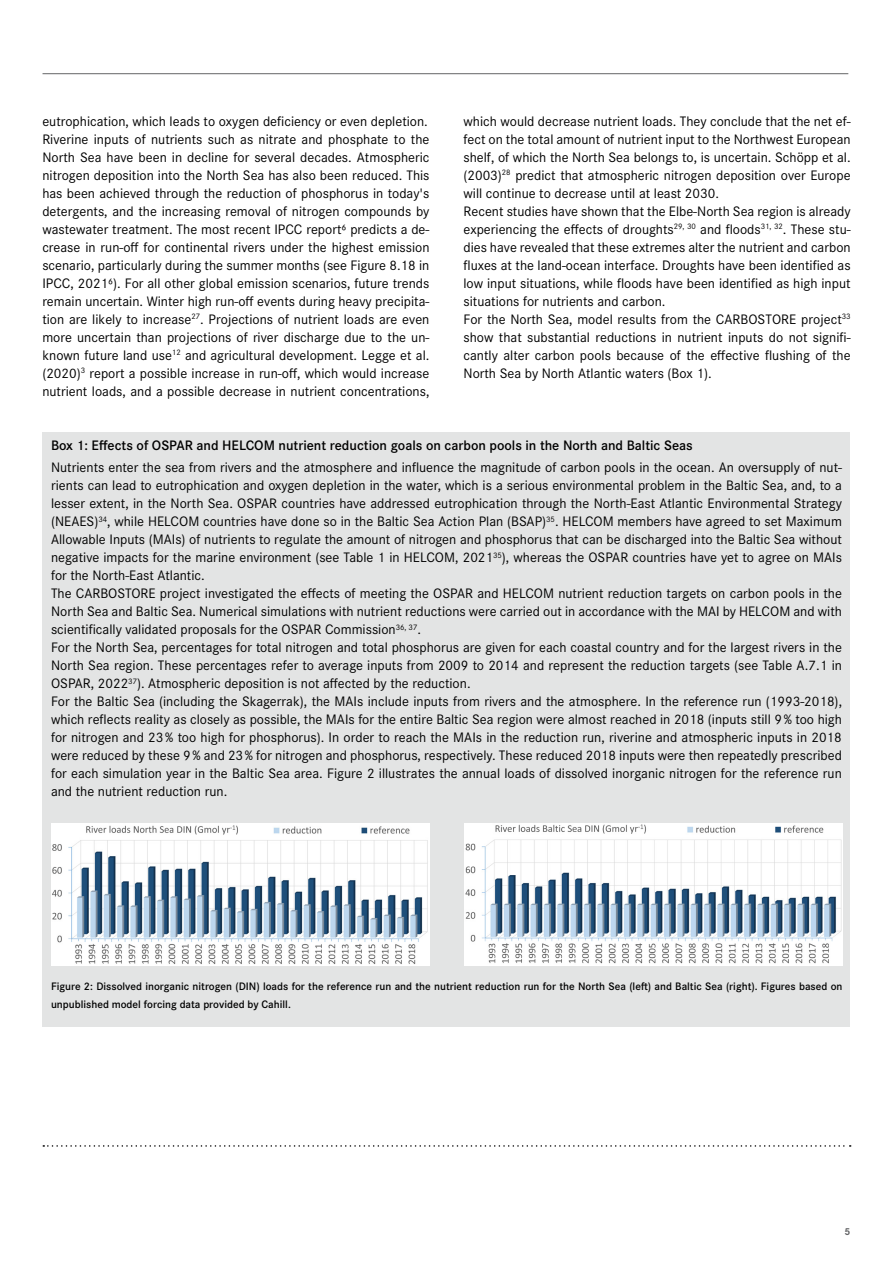
<style>
.page{position:relative;width:893px;height:1263px;background:#fff}
.page>*{position:absolute;margin:0;border:0;box-sizing:border-box;transform-origin:0 0}
.t1{font:14.25px/18px "Corporate S Pro";color:#000}
.t2{font:600 14.25px "Corporate S Pro";color:#000}
.t3{font:600 11.25px/18px "Corporate S Pro";color:#000}
.t4{font:700 10.5px "Corporate S Pro";color:#646567}
</style>
<div class="page">
<svg style="left:43px;top:1145px;width:808px;height:2px"></svg>
<hr style="left:43px;top:73px;width:805px;height:1px;background:#646567">
<div style="left:43px;top:432px;width:807px;height:594px;background:#e3e4e4"></div>
<img style="left:51px;top:824px;width:378px;height:141px">
<img style="left:464px;top:824px;width:378px;height:142px">
<p class="t1" style="left:42px;top:111px;width:389px;text-align:justify">eutrophication, which leads to oxygen deficiency or even depletion.<br>Riverine inputs of nutrients such as nitrate and phosphate to the North Sea have been in decline for several decades. Atmospheric nitrogen deposition into the North Sea has also been reduced. This has been achieved through the reduction of phosphorus in today's detergents, and the increasing removal of nitrogen compounds by wastewater treatment. The most recent IPCC report6 predicts a de&shy;crease in run-off for continental rivers under the highest emission scenario, particularly during the summer months (see Figure 8.18 in IPCC, 20216). For all other global emission scenarios, future trends remain uncertain. Winter high run-off events during heavy precipita&shy;tion are likely to increase<sup>27</sup>. Projections of nutrient loads are even more uncertain than projections of river discharge due to the un&shy;known future land use<sup>12</sup> and agricultural development. Legge et al. (2020)<sup>3</sup> report a possible increase in run-off, which would increase nutrient loads, and a possible decrease in nutrient concentrations,</p>
<p class="t1" style="left:463px;top:111px;width:389px">which would decrease nutrient loads. They conclude that the net ef&shy;fect on the total amount of nutrient input to the Northwest European shelf, of which the North Sea belongs to, is uncertain. Schöpp et al. (2003)<sup>28</sup> predict that atmospheric nitrogen deposition over Europe will continue to decrease until at least 2030.<br>Recent studies have shown that the Elbe-North Sea region is already experiencing the effects of droughts<sup>29,</sup> <sup>30</sup> and floods<sup>31,</sup> <sup>32</sup>. These stu&shy;dies have revealed that these extremes alter the nutrient and carbon fluxes at the land-ocean interface. Droughts have been identified as low input situations, while floods have been identified as high input situations for nutrients and carbon.<br>For the North Sea, model results from the CARBOSTORE project<sup>33 </sup>show that substantial reductions in nutrient inputs do not signifi&shy;cantly alter carbon pools because of the effective flushing of the North Sea by North Atlantic waters (Box 1).</p>
<p class="t2" style="left:51px;top:435px;width:643px">Box 1: Effects of OSPAR and HELCOM nutrient reduction goals on carbon pools in the North and Baltic Seas</p>
<p class="t1" style="left:51px;top:458px;width:792px">Nutrients enter the sea from rivers and the atmosphere and influence the magnitude of carbon pools in the ocean. An oversupply of nut&shy;rients can lead to eutrophication and oxygen depletion in the water, which is a serious environmental problem in the Baltic Sea, and, to a lesser extent, in the North Sea. OSPAR countries have addressed eutrophication through the North-East Atlantic Environmental Strategy (NEAES)<sup>34</sup>, while HELCOM countries have done so in the Baltic Sea Action Plan (BSAP)<sup>35</sup>. HELCOM members have agreed to set Maximum Allowable Inputs (MAIs) of nutrients to regulate the amount of nitrogen and phosphorus that can be discharged into the Baltic Sea without negative impacts for the marine environment (see Table 1 in HELCOM, 2021<sup>35</sup>), whereas the OSPAR countries have yet to agree on MAIs for the North-East Atlantic.<br>The CARBOSTORE project investigated the effects of meeting the OSPAR and HELCOM nutrient reduction targets on carbon pools in the North Sea and Baltic Sea. Numerical simulations with nutrient reductions were carried out in accordance with the MAI by HELCOM and with scientifically validated proposals for the OSPAR Commission<sup>36,</sup> <sup>37</sup>.<br>For the North Sea, percentages for total nitrogen and total phosphorus are given for each coastal country and for the largest rivers in the North Sea region. These percentages refer to average inputs from 2009 to 2014 and represent the reduction targets (see Table A.7.1 in OSPAR, 2022<sup>37</sup>). Atmospheric deposition is not affected by the reduction.<br>For the Baltic Sea (including the Skagerrak), the MAIs include inputs from rivers and the atmosphere. In the reference run (1993-2018), which reflects reality as closely as possible, the MAIs for the entire Baltic Sea region were almost reached in 2018 (inputs still 9 % too high for nitrogen and 23 % too high for phosphorus). In order to reach the MAIs in the reduction run, riverine and atmospheric inputs in 2018 were reduced by these 9 % and 23 % for nitrogen and phosphorus, respectively. These reduced 2018 inputs were then repeatedly prescribed for each simulation year in the Baltic Sea area. Figure 2 illustrates the annual loads of dissolved inorganic nitrogen for the reference run and the nutrient reduction run.</p>
<p class="t3" style="left:51px;top:977px;width:793px">Figure 2: Dissolved inorganic nitrogen (DIN) loads for the reference run and the nutrient reduction run for the North Sea (left) and Baltic Sea (right). Figures based on unpublished model forcing data provided by Cahill.</p>
<p class="t4" style="left:844px;top:1223px;width:7px">5</p>
</div>
